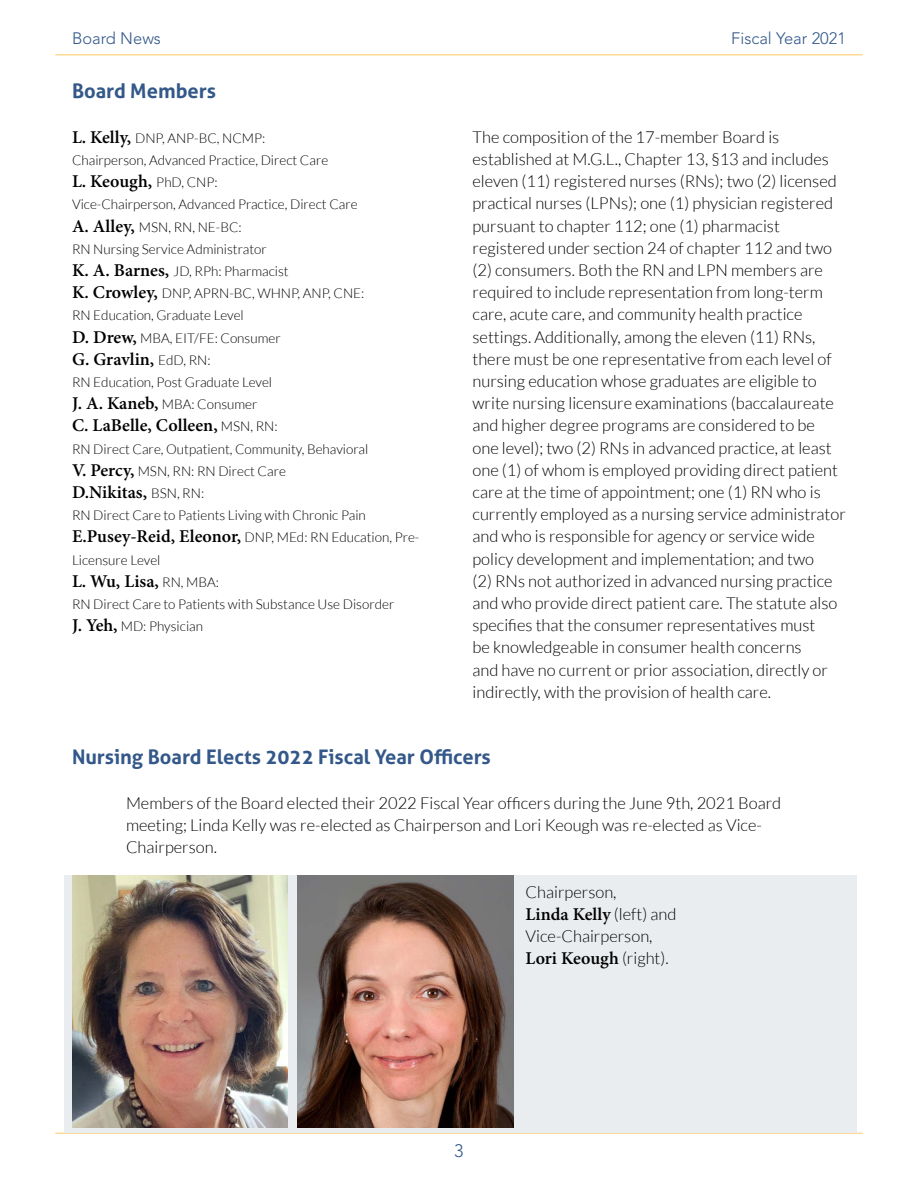
<style>
.page{position:relative;width:918px;height:1188px;background:#fff}
.page>*{position:absolute;margin:0;border:0;box-sizing:border-box;transform-origin:0 0}
.Header_2{font:700 20.1px "Aller";color:#335889}
.Body_Text{font:600 18px "Minion Pro";color:#000}
.Body_Text_1{font:600 18px "Minion Pro";color:#000}
.t1{font:300 18px "Avenir LT Std";color:#335889}
.Body_Text-2{font:300 16.5px/22.2px "Lato";color:#000}
.Body_Text_1-2{font:300 16.5px/22.2px "Lato";color:#000}
.t2{font:300 16.5px "Avenir LT Std";color:#335889}
.Body_Text-3{font:300 13.5px/22.2px "Lato";color:#000}
.s1{font-family:"Minion Pro";font-weight:600;font-size:18px}
.s2{font-family:"Lato";font-weight:300;font-size:13.5px}
.s3{font-family:"Lato";font-weight:300;font-size:16.5px}
</style>
<div class="page">
<hr style="left:55px;top:1132px;width:808px;height:2px;background:#ffda96">
<hr style="left:55px;top:54px;width:808px;height:2px;background:#ffda96">
<div style="left:64px;top:875px;width:793px;height:257px;background:#eaedf0"></div>
<img style="left:72px;top:875px;width:216px;height:252px">
<img style="left:298px;top:875px;width:216px;height:252px">
<p class="t2" style="left:72px;top:29px;width:90px">Board News</p>
<p class="t2" style="left:731px;top:29px;width:116px">Fiscal Year 2021</p>
<p class="Header_2" style="left:72px;top:79px;width:145px">Board Members</p>
<p class="Body_Text-3" style="left:72px;top:127px;width:258px"><span class="s1">L. Kelly,</span> DNP, ANP-BC, NCMP:<br>Chairperson, Advanced Practice, Direct Care</p>
<p class="Body_Text" style="left:72px;top:171px;width:147px">L. Keough, <span class="s2">PhD, CNP:</span></p>
<p class="Body_Text-3" style="left:72px;top:194px;width:287px">Vice-Chairperson, Advanced Practice, Direct Care</p>
<p class="Body_Text-3" style="left:72px;top:216px;width:196px"><span class="s1">A. Alley,</span> MSN, RN, NE-BC:<br>RN Nursing Service Administrator</p>
<p class="Body_Text-3" style="left:72px;top:260px;width:218px"><span class="s1">K. A. Barnes,</span> JD, RPh: Pharmacist</p>
<p class="Body_Text-3" style="left:72px;top:282px;width:294px"><span class="s1">K. Crowley,</span> DNP, APRN-BC, WHNP, ANP, CNE:<br>RN Education, Graduate Level</p>
<p class="Body_Text-3" style="left:72px;top:327px;width:210px"><span class="s1">D. Drew,</span> MBA, EIT/FE: Consumer</p>
<p class="Body_Text" style="left:72px;top:348px;width:140px">G. Gravlin, <span class="s2">EdD, RN:</span></p>
<p class="Body_Text-3" style="left:72px;top:371px;width:202px">RN Education, Post Graduate Level</p>
<p class="Body_Text-3" style="left:72px;top:393px;width:187px"><span class="s1">J. A. Kaneb,</span> MBA: Consumer</p>
<p class="Body_Text" style="left:72px;top:415px;width:207px">C. LaBelle, Colleen, <span class="s2">MSN, RN:</span></p>
<p class="Body_Text-3" style="left:72px;top:438px;width:298px">RN Direct Care, Outpatient, Community, Behavioral</p>
<p class="Body_Text-3" style="left:72px;top:460px;width:215px"><span class="s1">V. Percy,</span> MSN, RN: RN Direct Care</p>
<p class="Body_Text" style="left:72px;top:481px;width:134px">D.Nikitas, <span class="s2">BSN, RN:</span></p>
<p class="Body_Text-3" style="left:72px;top:504px;width:295px">RN Direct Care to Patients Living with Chronic Pain</p>
<p class="Body_Text-3" style="left:72px;top:527px;width:349px"><span class="s1">E.Pusey-Reid, Eleonor,</span> DNP, MEd: RN Education, Pre-<br>Licensure Level</p>
<p class="Body_Text" style="left:72px;top:570px;width:149px">L. Wu, Lisa, <span class="s2">RN, MBA:</span></p>
<p class="Body_Text-3" style="left:72px;top:593px;width:324px">RN Direct Care to Patients with Substance Use Disorder</p>
<p class="Body_Text-3" style="left:72px;top:615px;width:133px"><span class="s1">J. Yeh,</span> MD: Physician</p>
<p class="Body_Text-2" style="left:472px;top:126px;width:375px">The composition of the 17-member Board is established at M.G.L., Chapter 13, §13 and includes eleven (11) registered nurses (RNs); two (2) licensed practical nurses (LPNs); one (1) physician registered pursuant to chapter 112; one (1) pharmacist registered under section 24 of chapter 112 and two (2) consumers. Both the RN and LPN members are required to include representation from long-term care, acute care, and community health practice settings. Additionally, among the eleven (11) RNs, there must be one representative from each level of nursing education whose graduates are eligible to write nursing licensure examinations (baccalaureate and higher degree programs are considered to be<br>one level); two (2) RNs in advanced practice, at least one (1) of whom is employed providing direct patient care at the time of appointment; one (1) RN who is currently employed as a nursing service administrator and who is responsible for agency or service wide policy development and implementation; and two<br>(2) RNs not authorized in advanced nursing practice and who provide direct patient care. The statute also specifies that the consumer representatives must<br>be knowledgeable in consumer health concerns<br>and have no current or prior association, directly or indirectly, with the provision of health care.</p>
<p class="Header_2" style="left:72px;top:745px;width:420px">Nursing Board Elects 2022 Fiscal Year Officers</p>
<p class="Body_Text_1-2" style="left:126px;top:792px;width:657px">Members of the Board elected their 2022 Fiscal Year officers during the June 9th, 2021 Board meeting; Linda Kelly was re-elected as Chairperson and Lori Keough was re-elected as Vice-<br>Chairperson.</p>
<p class="Body_Text_1-2" style="left:526px;top:881px;width:93px">Chairperson,</p>
<p class="Body_Text_1" style="left:526px;top:903px;width:152px">Linda Kelly <span class="s3">(left) and</span></p>
<p class="Body_Text_1-2" style="left:526px;top:925px;width:128px">Vice-Chairperson,</p>
<p class="Body_Text_1" style="left:526px;top:948px;width:143px">Lori Keough <span class="s3">(right).</span></p>
<p class="t1" style="left:454px;top:1140px;width:11px">3</p>
</div>
